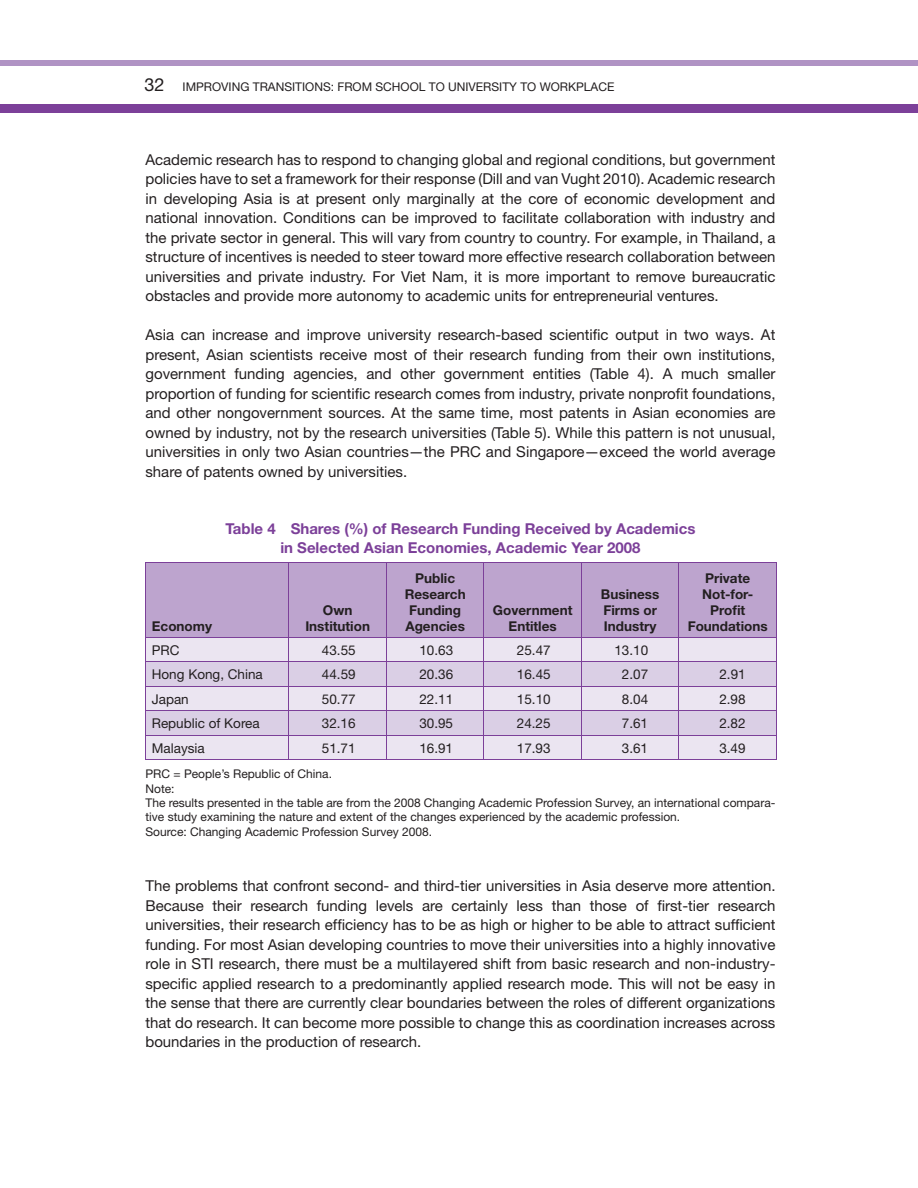
<style>
.page{position:relative;width:918px;height:1188px;background:#fff}
.page>*{position:absolute;margin:0;border:0;box-sizing:border-box;transform-origin:0 0}
.t1{font:15px/19.5px "Helvetica Neue";color:#231f20;text-align:justify}
.t2{font:700 15px/19.5px "Helvetica Neue";color:#7c4099;text-align:center}
.t3{font:13.5px "Helvetica Neue";color:#231f20}
.t4{font:700 13.5px/16.2px "Helvetica Neue";color:#231f20;text-align:center}
.t5{font:12px/14.4px "Helvetica Neue";color:#231f20}
.s1{font-size:18px}
</style>
<div class="page">
<div style="left:0;top:104px;width:918px;height:8px;background:#7c4099"></div>
<div style="left:0;top:60px;width:918px;height:6px;background:#b093c4"></div>
<div style="left:146px;top:563px;width:630px;height:74px;background:#bda4ce"></div>
<div style="left:146px;top:638px;width:630px;height:121px;background:#ebe5f1"></div>
<svg style="left:146px;top:663px;width:630px;height:72px;background:#ddd2e7"></svg>
<hr style="left:145px;top:563px;width:1px;height:74px;background:#7c4099">
<hr style="left:145px;top:562px;width:144px;height:1px;background:#7c4099">
<hr style="left:289px;top:563px;width:1px;height:74px;background:#7c4099">
<hr style="left:289px;top:562px;width:97px;height:1px;background:#7c4099">
<hr style="left:386px;top:562px;width:98px;height:1px;background:#7c4099">
<hr style="left:484px;top:562px;width:97px;height:1px;background:#7c4099">
<hr style="left:581px;top:562px;width:98px;height:1px;background:#7c4099">
<hr style="left:386px;top:563px;width:1px;height:74px;background:#7c4099">
<hr style="left:484px;top:563px;width:1px;height:74px;background:#7c4099">
<hr style="left:581px;top:563px;width:1px;height:74px;background:#7c4099">
<hr style="left:679px;top:563px;width:1px;height:74px;background:#7c4099">
<hr style="left:679px;top:562px;width:98px;height:1px;background:#7c4099">
<hr style="left:776px;top:563px;width:1px;height:74px;background:#7c4099">
<hr style="left:146px;top:637px;width:143px;height:1px;background:#7c4099">
<hr style="left:146px;top:662px;width:143px;height:1px;background:#7c4099">
<hr style="left:146px;top:686px;width:143px;height:1px;background:#7c4099">
<hr style="left:146px;top:711px;width:143px;height:1px;background:#7c4099">
<hr style="left:289px;top:637px;width:97px;height:1px;background:#7c4099">
<hr style="left:386px;top:637px;width:98px;height:1px;background:#7c4099">
<hr style="left:484px;top:637px;width:97px;height:1px;background:#7c4099">
<hr style="left:581px;top:637px;width:98px;height:1px;background:#7c4099">
<hr style="left:289px;top:662px;width:97px;height:1px;background:#7c4099">
<hr style="left:386px;top:662px;width:98px;height:1px;background:#7c4099">
<hr style="left:484px;top:662px;width:97px;height:1px;background:#7c4099">
<hr style="left:581px;top:662px;width:98px;height:1px;background:#7c4099">
<hr style="left:289px;top:686px;width:97px;height:1px;background:#7c4099">
<hr style="left:386px;top:686px;width:98px;height:1px;background:#7c4099">
<hr style="left:484px;top:686px;width:97px;height:1px;background:#7c4099">
<hr style="left:581px;top:686px;width:98px;height:1px;background:#7c4099">
<hr style="left:289px;top:711px;width:97px;height:1px;background:#7c4099">
<hr style="left:386px;top:711px;width:98px;height:1px;background:#7c4099">
<hr style="left:484px;top:711px;width:97px;height:1px;background:#7c4099">
<hr style="left:581px;top:711px;width:98px;height:1px;background:#7c4099">
<hr style="left:679px;top:637px;width:97px;height:1px;background:#7c4099">
<hr style="left:679px;top:662px;width:97px;height:1px;background:#7c4099">
<hr style="left:679px;top:686px;width:97px;height:1px;background:#7c4099">
<hr style="left:679px;top:711px;width:97px;height:1px;background:#7c4099">
<svg style="left:145px;top:637px;width:1px;height:122px"></svg>
<hr style="left:146px;top:735px;width:143px;height:1px;background:#7c4099">
<hr style="left:145px;top:759px;width:144px;height:1px;background:#7c4099">
<svg style="left:289px;top:638px;width:1px;height:121px"></svg>
<hr style="left:289px;top:735px;width:97px;height:1px;background:#7c4099">
<hr style="left:386px;top:735px;width:98px;height:1px;background:#7c4099">
<hr style="left:484px;top:735px;width:97px;height:1px;background:#7c4099">
<hr style="left:581px;top:735px;width:98px;height:1px;background:#7c4099">
<svg style="left:386px;top:638px;width:1px;height:121px"></svg>
<svg style="left:484px;top:638px;width:1px;height:121px"></svg>
<svg style="left:581px;top:638px;width:1px;height:121px"></svg>
<hr style="left:289px;top:759px;width:97px;height:1px;background:#7c4099">
<hr style="left:386px;top:759px;width:98px;height:1px;background:#7c4099">
<hr style="left:484px;top:759px;width:97px;height:1px;background:#7c4099">
<hr style="left:581px;top:759px;width:98px;height:1px;background:#7c4099">
<svg style="left:679px;top:638px;width:1px;height:121px"></svg>
<hr style="left:679px;top:735px;width:97px;height:1px;background:#7c4099">
<svg style="left:776px;top:637px;width:1px;height:122px"></svg>
<hr style="left:679px;top:759px;width:98px;height:1px;background:#7c4099">
<p class="t5" style="left:145px;top:79px;width:471px"><span class="s1">32</span> IMPROVING TRANSITIONS: FROM SCHOOL TO UNIVERSITY TO WORKPLACE</p>
<p class="t1" style="left:145px;top:150px;width:632px">Academic research has to respond to changing global and regional conditions, but government policies have to set a framework for their response (Dill and van Vught 2010). Academic research in developing Asia is at present only marginally at the core of economic development and national innovation. Conditions can be improved to facilitate collaboration with industry and the private sector in general. This will vary from country to country. For example, in Thailand, a structure of incentives is needed to steer toward more effective research collaboration between universities and private industry. For Viet Nam, it is more important to remove bureaucratic obstacles and provide more autonomy to academic units for entrepreneurial ventures.</p>
<p class="t1" style="left:145px;top:325px;width:632px">Asia can increase and improve university research-based scientific output in two ways. At present, Asian scientists receive most of their research funding from their own institutions, government funding agencies, and other government entities (Table 4). A much smaller proportion of funding for scientific research comes from industry, private nonprofit foundations, and other nongovernment sources. At the same time, most patents in Asian economies are owned by industry, not by the research universities (Table 5). While this pattern is not unusual, universities in only two Asian countries—the PRC and Singapore—exceed the world average share of patents owned by universities.</p>
<p class="t4" style="left:152px;top:618px;width:62px">Economy</p>
<p class="t2" style="left:225px;top:518px;width:471px">Table 4 Shares (%) of Research Funding Received by Academics in Selected Asian Economies, Academic Year 2008</p>
<p class="t4" style="left:305px;top:602px;width:66px">Own<br>Institution</p>
<p class="t4" style="left:405px;top:570px;width:63px">Public<br>Research<br>Funding<br>Agencies</p>
<p class="t4" style="left:493px;top:602px;width:81px">Government<br>Entitles</p>
<p class="t4" style="left:601px;top:586px;width:60px;text-align:left">Business<br>Firms or<br>Industry</p>
<p class="t4" style="left:688px;top:570px;width:82px">Private<br>Not-for-<br>Profit<br>Foundations</p>
<p class="t3" style="left:152px;top:642px;width:29px">PRC</p>
<p class="t3" style="left:322px;top:642px;width:35px">43.55</p>
<p class="t3" style="left:419px;top:642px;width:35px">10.63</p>
<p class="t3" style="left:517px;top:642px;width:35px">25.47</p>
<p class="t3" style="left:614px;top:642px;width:35px">13.10</p>
<p class="t3" style="left:152px;top:666px;width:113px">Hong Kong, China</p>
<p class="t3" style="left:322px;top:666px;width:35px">44.59</p>
<p class="t3" style="left:419px;top:666px;width:35px">20.36</p>
<p class="t3" style="left:517px;top:666px;width:35px">16.45</p>
<p class="t3" style="left:622px;top:666px;width:28px">2.07</p>
<p class="t3" style="left:719px;top:666px;width:28px">2.91</p>
<p class="t3" style="left:152px;top:691px;width:39px">Japan</p>
<p class="t3" style="left:322px;top:691px;width:35px">50.77</p>
<p class="t3" style="left:419px;top:691px;width:35px">22.11</p>
<p class="t3" style="left:517px;top:691px;width:35px">15.10</p>
<p class="t3" style="left:622px;top:691px;width:28px">8.04</p>
<p class="t3" style="left:719px;top:691px;width:28px">2.98</p>
<p class="t3" style="left:152px;top:715px;width:110px">Republic of Korea</p>
<p class="t3" style="left:322px;top:715px;width:35px">32.16</p>
<p class="t3" style="left:419px;top:715px;width:35px">30.95</p>
<p class="t3" style="left:517px;top:715px;width:35px">24.25</p>
<p class="t3" style="left:622px;top:715px;width:28px">7.61</p>
<p class="t3" style="left:719px;top:715px;width:28px">2.82</p>
<p class="t3" style="left:152px;top:740px;width:55px">Malaysia</p>
<p class="t3" style="left:322px;top:740px;width:35px">51.71</p>
<p class="t3" style="left:419px;top:740px;width:35px">16.91</p>
<p class="t3" style="left:517px;top:740px;width:35px">17.93</p>
<p class="t3" style="left:622px;top:740px;width:28px">3.61</p>
<p class="t3" style="left:719px;top:740px;width:28px">3.49</p>
<p class="t5" style="left:145px;top:767px;width:632px">PRC = People’s Republic of China.<br>Note:<br>The results presented in the table are from the 2008 Changing Academic Profession Survey, an international compara&shy;tive study examining the nature and extent of the changes experienced by the academic profession.<br>Source: Changing Academic Profession Survey 2008.</p>
<p class="t1" style="left:145px;top:876px;width:632px">The problems that confront second- and third-tier universities in Asia deserve more attention.<br>Because their research funding levels are certainly less than those of first-tier research universities, their research efficiency has to be as high or higher to be able to attract sufficient funding. For most Asian developing countries to move their universities into a highly innovative role in STI research, there must be a multilayered shift from basic research and non-industry&shy;specific applied research to a predominantly applied research mode. This will not be easy in the sense that there are currently clear boundaries between the roles of different organizations that do research. It can become more possible to change this as coordination increases across boundaries in the production of research.</p>
</div>
